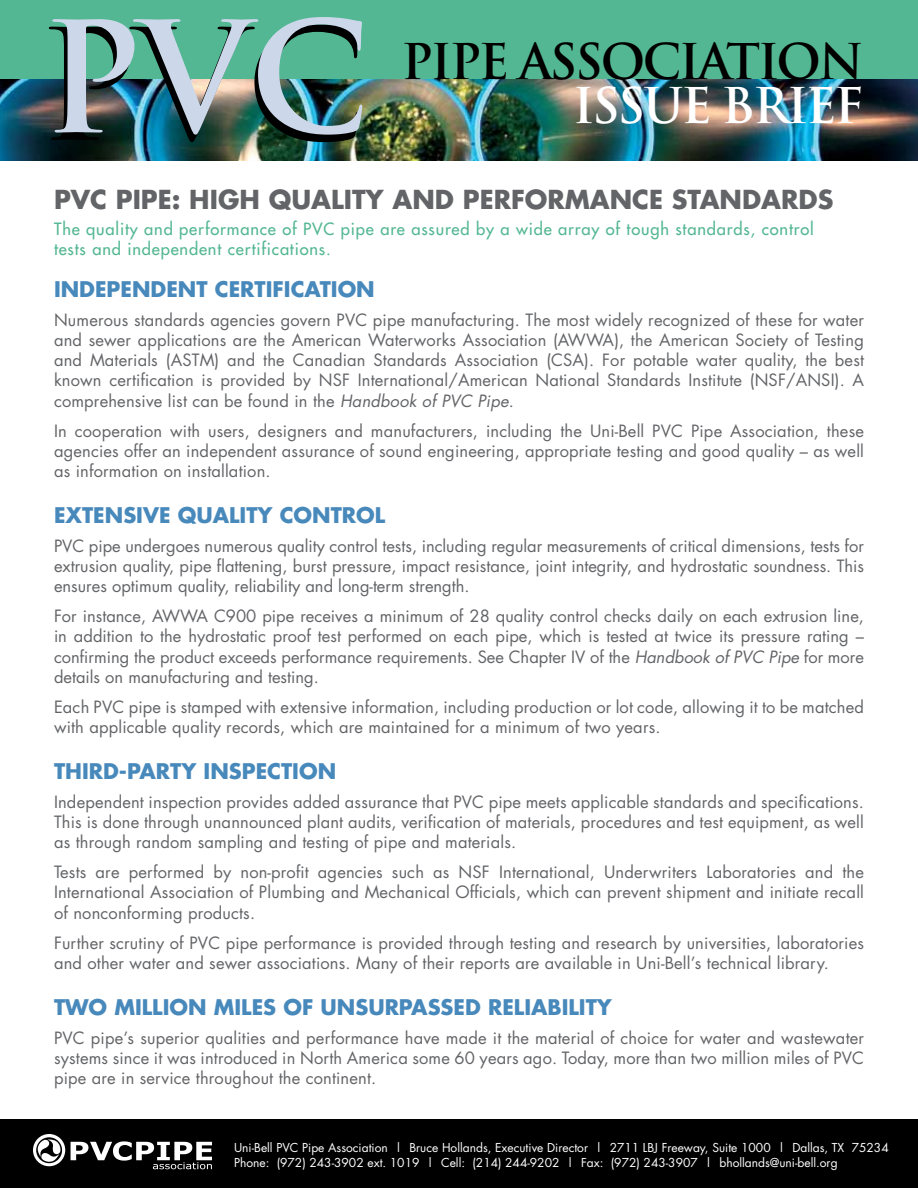
<style>
.page{position:relative;width:918px;height:1188px;background:#fff}
.page>*{position:absolute;margin:0;border:0;box-sizing:border-box;transform-origin:0 0}
.t1{font:700 150px "Trajan";color:#000}
.t2{font:700 48px "Trajan";letter-spacing:-.05em;color:#000}
.t3{font:700 48px "Trajan";letter-spacing:-.05em;color:#fff}
.t4{font:700 25.5px "Futura";color:#636467}
.t5{font:700 21px "Futura";color:#4889bc}
.t6{font:16.5px/20.2px "Futura";letter-spacing:.01em;color:#636467;text-align:justify}
.t7{font:16.5px/20.2px "Futura";letter-spacing:.05em;color:#54b793}
.t8{font:12px/14.4px "Futura";color:#fff}
.s1{font-style:italic}
</style>
<div class="page">
<div style="left:0;top:1120px;width:918px;height:68px;background:#000"></div>
<div style="left:0;top:0;width:918px;height:81px;background:#54b793"></div>
<img style="left:0;top:80px;width:918px;height:80px">
<svg style="left:71px;top:1141px;width:141px;height:28px"></svg>
<svg style="left:33px;top:1134px;width:32px;height:32px"></svg>
<h1 class="t1" style="left:39px;top:-8px;width:328px">PVC</h1>
<h2 class="t2" style="left:402px;top:32px;width:464px">PIPE ASSOCIATION</h2>
<h2 class="t3" style="left:573px;top:76px;width:293px">ISSUE BRIEF</h2>
<h3 class="t4" style="left:54px;top:182px;width:779px">PVC PIPE: HIGH QUALITY AND PERFORMANCE STANDARDS</h3>
<p class="t7" style="left:54px;top:219px;width:761px">The quality and performance of PVC pipe are assured by a wide array of tough standards, control tests and independent certifications.</p>
<p class="t5" style="left:54px;top:274px;width:322px">INDEPENDENT CERTIFICATION</p>
<p class="t6" style="left:54px;top:309px;width:812px">Numerous standards agencies govern PVC pipe manufacturing. The most widely recognized of these for water and sewer applications are the American Waterworks Association (AWWA), the American Society of Testing and Materials (ASTM) and the Canadian Standards Association (CSA). For potable water quality, the best known certification is provided by NSF International/American National Standards Institute (NSF/ANSI). A comprehensive list can be found in the <span class="s1">Handbook of PVC Pipe</span>.</p>
<p class="t6" style="left:54px;top:420px;width:812px">In cooperation with users, designers and manufacturers, including the Uni-Bell PVC Pipe Association, these agencies offer an independent assurance of sound engineering, appropriate testing and good quality – as well as information on installation.</p>
<p class="t5" style="left:54px;top:500px;width:333px">EXTENSIVE QUALITY CONTROL</p>
<p class="t6" style="left:54px;top:535px;width:812px">PVC pipe undergoes numerous quality control tests, including regular measurements of critical dimensions, tests for extrusion quality, pipe flattening, burst pressure, impact resistance, joint integrity, and hydrostatic soundness. This ensures optimum quality, reliability and long-term strength.</p>
<p class="t6" style="left:54px;top:606px;width:812px">For instance, AWWA C900 pipe receives a minimum of 28 quality control checks daily on each extrusion line, in addition to the hydrostatic proof test performed on each pipe, which is tested at twice its pressure rating – confirming the product exceeds performance requirements. See Chapter IV of the <span class="s1">Handbook of PVC Pipe</span> for more details on manufacturing and testing.</p>
<p class="t6" style="left:54px;top:696px;width:812px">Each PVC pipe is stamped with extensive information, including production or lot code, allowing it to be matched with applicable quality records, which are maintained for a minimum of two years.</p>
<p class="t5" style="left:54px;top:756px;width:284px">TH IRD-PARTY INSPECTION</p>
<p class="t6" style="left:54px;top:791px;width:812px">Independent inspection provides added assurance that PVC pipe meets applicable standards and specifications.<br>This is done through unannounced plant audits, verification of materials, procedures and test equipment, as well as through random sampling and testing of pipe and materials.</p>
<p class="t6" style="left:54px;top:862px;width:812px">Tests are performed by non-profit agencies such as NSF International, Underwriters Laboratories and the International Association of Plumbing and Mechanical Officials, which can prevent shipment and initiate recall of nonconforming products.</p>
<p class="t6" style="left:54px;top:932px;width:812px">Further scrutiny of PVC pipe performance is provided through testing and research by universities, laboratories and other water and sewer associations. Many of their reports are available in Uni-Bell’s technical library.</p>
<p class="t5" style="left:54px;top:992px;width:559px">TWO MILLION MILES OF UNSURPASSED RELIABILITY</p>
<p class="t6" style="left:54px;top:1027px;width:812px">PVC pipe’s superior qualities and performance have made it the material of choice for water and wastewater systems since it was introduced in North America some 60 years ago. Today, more than two million miles of PVC pipe are in service throughout the continent.</p>
<p class="t8" style="left:234px;top:1141px;width:656px">Uni-Bell PVC Pipe Association | Bruce Hollands, Executive Director | 2711 LBJ Freeway, Suite 1000 | Dallas, TX 75234<br>Phone: (972) 243-3902 ext. 1019 | Cell: (214) 244-9202 | Fax: (972) 243-3907 | bhollands@uni-bell.org</p>
</div>
